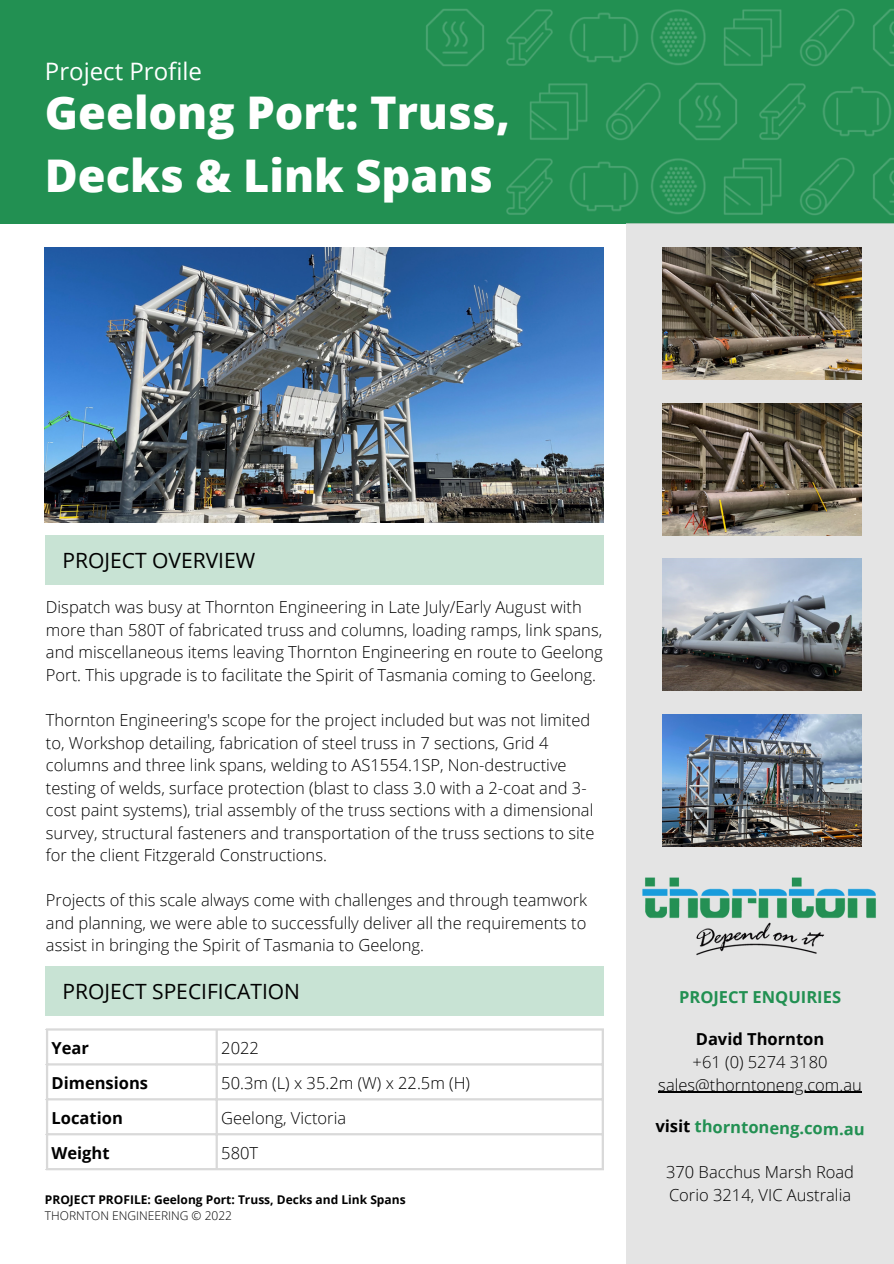
<style>
.page{position:relative;width:894px;height:1264px;background:#fff}
.page>*{position:absolute;margin:0;border:0;box-sizing:border-box;transform-origin:0 0}
.t1{font:800 45px/63px "Open Sans";color:#fff}
.t2{font:24px "Open Sans";color:#fff}
.t3{font:21px "Open Sans";color:#000}
.t4{font:300 16.5px/22.5px "Open Sans";color:#000}
.t5{font:700 16.5px "Open Sans";color:#000}
.t6{font:700 16.5px "Open Sans";color:#229052}
.t7{font:700 12px "Open Sans";color:#000}
.t8{font:300 12px "Open Sans";color:#000}
.s1{color:#000}
</style>
<div class="page">
<div style="left:0;top:0;width:893px;height:223px;background:#229052"></div>
<div style="left:626px;top:223px;width:267px;height:1040px;background:#e4e4e4"></div>
<img style="left:45px;top:247px;width:558px;height:275px">
<img style="left:662px;top:247px;width:199px;height:132px">
<img style="left:662px;top:403px;width:199px;height:132px">
<img style="left:662px;top:559px;width:199px;height:131px">
<div style="left:45px;top:966px;width:558px;height:50px;background:#c8e3d4"></div>
<hr style="left:46px;top:1030px;width:2px;height:137px;background:#d9d9d9">
<hr style="left:215px;top:1030px;width:3px;height:137px;background:#d9d9d9">
<hr style="left:601px;top:1030px;width:2px;height:137px;background:#d9d9d9">
<hr style="left:46px;top:1028px;width:557px;height:2px;background:#d9d9d9">
<hr style="left:46px;top:1063px;width:557px;height:2px;background:#d9d9d9">
<hr style="left:46px;top:1098px;width:557px;height:2px;background:#d9d9d9">
<hr style="left:46px;top:1133px;width:557px;height:2px;background:#d9d9d9">
<hr style="left:46px;top:1167px;width:557px;height:3px;background:#d9d9d9">
<img style="left:662px;top:714px;width:199px;height:132px">
<img style="left:426px;top:8px;width:467px;height:58px">
<img style="left:530px;top:82px;width:361px;height:58px">
<img style="left:506px;top:157px;width:387px;height:58px">
<img style="left:642px;top:877px;width:234px;height:79px">
<hr style="left:658px;top:1091px;width:203px;height:1px;background:#000">
<div style="left:45px;top:535px;width:558px;height:50px;background:#c8e3d4"></div>
<h2 class="t2" style="left:45px;top:55px;width:158px">Project Profile</h2>
<h1 class="t1" style="left:45px;top:80px;width:466px">Geelong Port: Truss,<br>Decks &amp; Link Spans</h1>
<p class="t3" style="left:62px;top:545px;width:194px">PROJECT OVERVIEW</p>
<p class="t4" style="left:46px;top:595px;width:558px">Dispatch was busy at Thornton Engineering in Late July/Early August with more than 580T of fabricated truss and columns, loading ramps, link spans, and miscellaneous items leaving Thornton Engineering en route to Geelong Port. This upgrade is to facilitate the Spirit of Tasmania coming to Geelong.</p>
<p class="t4" style="left:46px;top:708px;width:550px">Thornton Engineering's scope for the project included but was not limited to, Workshop detailing, fabrication of steel truss in 7 sections, Grid 4 columns and three link spans, welding to AS1554.1SP, Non-destructive testing of welds, surface protection (blast to class 3.0 with a 2-coat and 3- cost paint systems), trial assembly of the truss sections with a dimensional survey, structural fasteners and transportation of the truss sections to site for the client Fitzgerald Constructions.</p>
<p class="t4" style="left:46px;top:888px;width:542px;text-align:justify">Projects of this scale always come with challenges and through teamwork and planning, we were able to successfully deliver all the requirements to assist in bringing the Spirit of Tasmania to Geelong.</p>
<p class="t3" style="left:62px;top:976px;width:239px">PROJECT SPECIFICATION</p>
<p class="t5" style="left:52px;top:1036px;width:39px">Year</p>
<p class="t4" style="left:221px;top:1036px;width:39px">2022</p>
<p class="t5" style="left:52px;top:1071px;width:98px">Dimensions</p>
<p class="t4" style="left:221px;top:1071px;width:250px">50.3m (L) x 35.2m (W) x 22.5m (H)</p>
<p class="t5" style="left:52px;top:1106px;width:73px">Location</p>
<p class="t4" style="left:221px;top:1106px;width:126px">Geelong, Victoria</p>
<p class="t5" style="left:52px;top:1141px;width:60px">Weight</p>
<p class="t4" style="left:221px;top:1141px;width:38px">580T</p>
<p class="t7" style="left:45px;top:1191px;width:362px">PROJECT PROFILE: Geelong Port: Truss, Decks and Link Spans</p>
<p class="t8" style="left:45px;top:1207px;width:189px">THORNTON ENGINEERING © 2022</p>
<p class="t6" style="left:679px;top:984px;width:163px">PROJECT ENQUIRIES</p>
<p class="t5" style="left:695px;top:1027px;width:130px">David Thornton</p>
<p class="t4" style="left:658px;top:1050px;width:205px;text-align:center">+61 (0) 5274 3180 sales@thorntoneng.com.au</p>
<p class="t6" style="left:655px;top:1113px;width:210px;rotate:1deg"><span class="s1">visit</span> thorntoneng.com.au</p>
<p class="t4" style="left:666px;top:1160px;width:189px">370 Bacchus Marsh Road<br>Corio 3214, VIC Australia</p>
</div>
